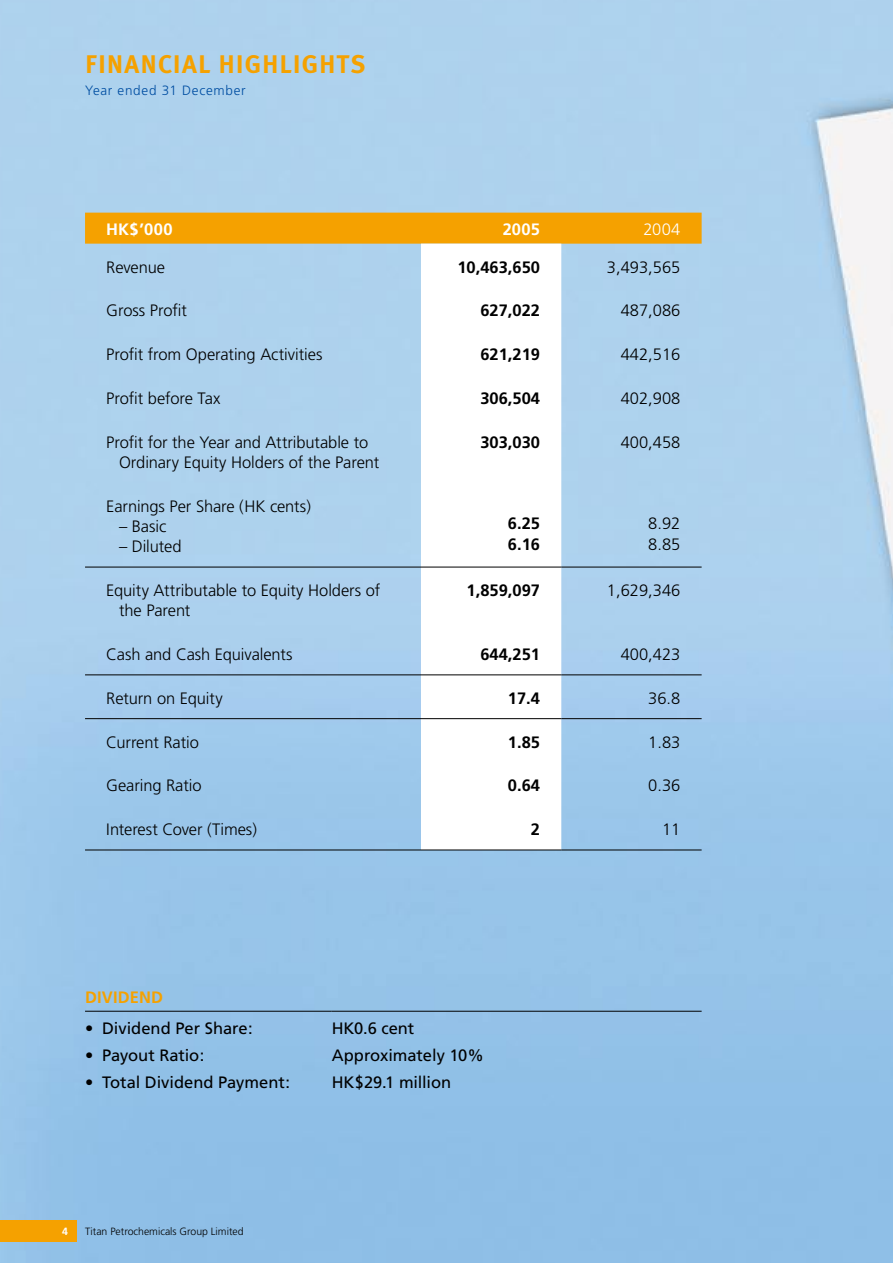
<style>
.page{position:relative;width:893px;height:1263px;background:#fff}
.page>*{position:absolute;margin:0;border:0;box-sizing:border-box;transform-origin:0 0}
.t1{font:700 25.5px "Meta Plus";letter-spacing:.035em;color:#f5a100}
.t2{font:300 16.5px/20.2px "Frutiger";letter-spacing:-.005em;color:#000}
.t3{font:16.5px/27px "Frutiger";letter-spacing:-.005em;color:#000}
.t4{font:700 16.5px/20.2px "Frutiger";color:#000}
.t5{font:700 16.5px "Frutiger";letter-spacing:.03em;color:#fff}
.t6{font:700 16.5px "Frutiger";letter-spacing:.01em;color:#f5a100}
.t7{font:300 16.5px "Frutiger";color:#fff}
.t8{font:300 13.5px "Frutiger";letter-spacing:.055em;color:#004ea2}
.t9{font:300 10.5px "Frutiger";color:#000}
</style>
<div class="page">
<img style="left:0;top:0;width:893px;height:1263px">
<div style="left:85px;top:213px;width:617px;height:31px;background:#f5a100"></div>
<svg style="left:421px;top:244px;width:140px;height:606px"></svg>
<hr style="left:85px;top:567px;width:336px;height:1px;background:#000">
<hr style="left:421px;top:567px;width:140px;height:1px;background:#000">
<hr style="left:561px;top:567px;width:141px;height:1px;background:#000">
<hr style="left:85px;top:674px;width:336px;height:1px;background:#000">
<hr style="left:421px;top:674px;width:140px;height:1px;background:#000">
<hr style="left:561px;top:674px;width:141px;height:1px;background:#000">
<hr style="left:85px;top:718px;width:336px;height:1px;background:#000">
<hr style="left:421px;top:718px;width:140px;height:1px;background:#000">
<hr style="left:561px;top:718px;width:141px;height:1px;background:#000">
<hr style="left:85px;top:850px;width:336px;height:1px;background:#000">
<hr style="left:421px;top:850px;width:140px;height:1px;background:#000">
<hr style="left:561px;top:850px;width:141px;height:1px;background:#000">
<hr style="left:85px;top:1011px;width:247px;height:1px;background:#000">
<hr style="left:332px;top:1011px;width:370px;height:1px;background:#000">
<div style="left:0;top:1220px;width:77px;height:22px;background:#f5a100"></div>
<h1 class="t1" style="left:85px;top:49px;width:282px">FINANCIAL HIGHLIGHTS</h1>
<p class="t8" style="left:85px;top:83px;width:162px">Year ended 31 December</p>
<p class="t5" style="left:106px;top:220px;width:68px">HK$’000</p>
<p class="t5" style="left:503px;top:220px;width:39px">2005</p>
<p class="t7" style="left:643px;top:220px;width:38px">2004</p>
<p class="t2" style="left:106px;top:257px;width:60px">Revenue</p>
<p class="t4" style="left:457px;top:257px;width:84px">1 0,463,650</p>
<p class="t2" style="left:607px;top:257px;width:75px">3,493,565</p>
<p class="t2" style="left:106px;top:301px;width:82px">Gross Profit</p>
<p class="t4" style="left:480px;top:301px;width:51px">627,022</p>
<p class="t2" style="left:621px;top:301px;width:61px">487,086</p>
<p class="t2" style="left:106px;top:344px;width:218px">Profit from Operating Activities</p>
<p class="t4" style="left:480px;top:344px;width:61px">621 ,21 9</p>
<p class="t2" style="left:621px;top:344px;width:61px">442,516</p>
<p class="t2" style="left:106px;top:388px;width:116px">Profit before Tax</p>
<p class="t4" style="left:480px;top:388px;width:61px">306,504</p>
<p class="t2" style="left:621px;top:388px;width:61px">402,908</p>
<p class="t2" style="left:119px;top:432px;width:262px;text-indent:-13px">Profit for the Year and Attributable to<br>Ordinary Equity Holders of the Parent</p>
<p class="t4" style="left:480px;top:432px;width:61px">303,030</p>
<p class="t2" style="left:621px;top:432px;width:61px">400,458</p>
<p class="t2" style="left:106px;top:496px;width:206px">Earnings Per Share (HK cents)</p>
<p class="t2" style="left:119px;top:516px;width:49px">– Basic</p>
<p class="t2" style="left:119px;top:537px;width:64px">– Diluted</p>
<p class="t4" style="left:508px;top:514px;width:34px">6.25<br>6.1 6</p>
<p class="t2" style="left:648px;top:514px;width:34px">8.92<br>8.85</p>
<p class="t2" style="left:119px;top:580px;width:263px;text-indent:-13px">Equity Attributable to Equity Holders of the Parent</p>
<p class="t4" style="left:467px;top:580px;width:75px">1 ,859,097</p>
<p class="t2" style="left:607px;top:580px;width:75px">1,629,346</p>
<p class="t2" style="left:106px;top:644px;width:188px">Cash and Cash Equivalents</p>
<p class="t4" style="left:480px;top:644px;width:57px">644,251</p>
<p class="t2" style="left:621px;top:644px;width:61px">400,423</p>
<p class="t2" style="left:106px;top:688px;width:118px">Return on Equity</p>
<p class="t4" style="left:508px;top:688px;width:34px">1 7.4</p>
<p class="t2" style="left:648px;top:688px;width:34px">36.8</p>
<p class="t2" style="left:106px;top:732px;width:94px">Current Ratio</p>
<p class="t4" style="left:508px;top:732px;width:34px">1 .85</p>
<p class="t2" style="left:648px;top:732px;width:34px">1.83</p>
<p class="t2" style="left:106px;top:776px;width:97px">Gearing Ratio</p>
<p class="t4" style="left:508px;top:775px;width:34px">0.64</p>
<p class="t2" style="left:648px;top:776px;width:34px">0.36</p>
<p class="t2" style="left:106px;top:819px;width:152px">Interest Cover (Times)</p>
<p class="t4" style="left:531px;top:819px;width:9px">2</p>
<p class="t2" style="left:662px;top:819px;width:20px">11</p>
<p class="t6" style="left:85px;top:987px;width:80px">DIVIDEND</p>
<p class="t3" style="left:85px;top:1014px;width:169px">• Dividend Per Share:</p>
<p class="t3" style="left:85px;top:1041px;width:121px">• Payout Ratio:</p>
<p class="t3" style="left:85px;top:1068px;width:206px">• Total Dividend Payment:</p>
<p class="t3" style="left:332px;top:1014px;width:154px">HK0.6 cent<br>Approximately 10%<br>HK$29.1 million</p>
<p class="t9" style="left:85px;top:1225px;width:160px">Titan Petrochemicals Group Limited</p>
</div>
